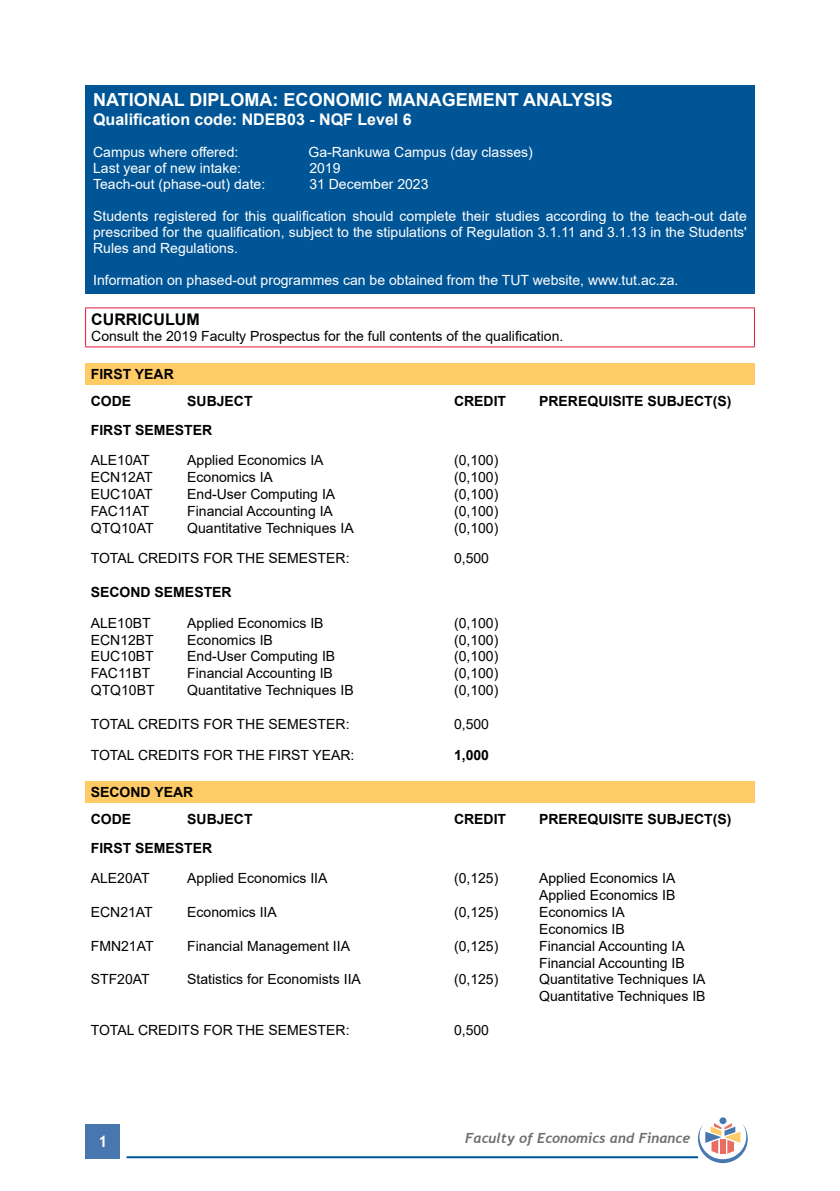
<style>
.page{position:relative;width:840px;height:1191px;background:#fff}
.page>*{position:absolute;margin:0;border:0;box-sizing:border-box;transform-origin:0 0}
.t1{font:700 18px "Arial";color:#fff}
.t2{font:700 16px "Arial";color:#fff}
.t3{font:700 16px "Arial";color:#000}
.t4{font:700 16px "Trebuchet MS";color:#fff}
.t5{font:14px/16.8px "Arial";color:#000}
.t6{font:14px/16px "Arial";color:#fff;text-align:justify}
.t7{font:700 14px/26.4px "Arial";color:#000}
.t8{font:italic 700 14px "Trebuchet";color:#6d6e71}
.t9{font:14px "Arial";letter-spacing:-.03em;color:#000}
</style>
<div class="page">
<div style="left:86px;top:1124px;width:34px;height:34px;background:#4777ae"></div>
<hr style="left:126px;top:1156px;width:571px;height:2px;background:#005596">
<div style="left:719px;top:1117px;width:7px;height:7px;background:#4777ae;border-radius:50%"></div>
<svg style="left:697px;top:1123px;width:50px;height:40px"></svg>
<div style="left:85px;top:85px;width:669px;height:208px;background:#005596"></div>
<hr style="left:85px;top:307px;width:669px;height:1px;background:#e31837">
<hr style="left:85px;top:308px;width:1px;height:38px;background:#e31837">
<hr style="left:753px;top:308px;width:1px;height:38px;background:#e31837">
<hr style="left:85px;top:346px;width:669px;height:1px;background:#e31837">
<div style="left:85px;top:363px;width:669px;height:22px;background:#ffcb66"></div>
<div style="left:85px;top:781px;width:669px;height:22px;background:#ffcb66"></div>
<p class="t1" style="left:93px;top:87px;width:521px">NATIONAL DIPLOMA: ECONOMIC MANAGEMENT ANALYSIS</p>
<p class="t2" style="left:93px;top:108px;width:320px">Qualification code: NDEB03 - NQF Level 6</p>
<p class="t6" style="left:93px;top:144px;width:147px">Campus where offered:</p>
<p class="t6" style="left:308px;top:144px;width:226px">Ga-Rankuwa Campus (day classes)</p>
<p class="t6" style="left:93px;top:160px;width:149px">Last year of new intake:</p>
<p class="t6" style="left:309px;top:160px;width:33px">2019</p>
<p class="t6" style="left:93px;top:176px;width:173px">Teach-out (phase-out) date:</p>
<p class="t6" style="left:309px;top:176px;width:121px">31 December 2023</p>
<p class="t6" style="left:93px;top:208px;width:655px">Students registered for this qualification should complete their studies according to the teach-out date prescribed for the qualification, subject to the stipulations of Regulation 3.1.11 and 3.1.13 in the Students' Rules and Regulations.</p>
<p class="t6" style="left:93px;top:272px;width:586px">Information on phased-out programmes can be obtained from the TUT website, www.tut.ac.za.</p>
<p class="t3" style="left:91px;top:308px;width:110px">CURRICULUM</p>
<p class="t5" style="left:91px;top:328px;width:473px">Consult the 2019 Faculty Prospectus for the full contents of the qualification.</p>
<p class="t7" style="left:91px;top:361px;width:84px">FIRST YEAR<br>CODE</p>
<p class="t7" style="left:187px;top:388px;width:67px">SUBJECT</p>
<p class="t7" style="left:454px;top:388px;width:54px">CREDIT</p>
<p class="t7" style="left:539px;top:388px;width:194px">PREREQUISITE SUBJECT(S)</p>
<p class="t7" style="left:91px;top:416px;width:123px">FIRST SEMESTER</p>
<p class="t5" style="left:91px;top:452px;width:60px">ALE10AT</p>
<p class="t5" style="left:187px;top:452px;width:138px">Applied Economics IA</p>
<p class="t5" style="left:454px;top:452px;width:46px">(0,100)</p>
<p class="t5" style="left:91px;top:469px;width:63px">ECN12AT</p>
<p class="t5" style="left:187px;top:469px;width:87px">Economics IA</p>
<p class="t5" style="left:454px;top:469px;width:46px">(0,100)</p>
<p class="t5" style="left:91px;top:485px;width:63px">EUC10AT</p>
<p class="t5" style="left:187px;top:485px;width:149px">End-User Computing IA</p>
<p class="t5" style="left:454px;top:485px;width:46px">(0,100)</p>
<p class="t9" style="left:91px;top:501px;width:60px">FAC11AT</p>
<p class="t5" style="left:187px;top:502px;width:147px">Financial Accounting IA</p>
<p class="t5" style="left:454px;top:502px;width:46px">(0,100)</p>
<p class="t5" style="left:91px;top:519px;width:64px">QTQ10AT</p>
<p class="t5" style="left:187px;top:519px;width:168px">Quantitative Techniques IA</p>
<p class="t5" style="left:454px;top:519px;width:46px">(0,100)</p>
<p class="t5" style="left:91px;top:550px;width:260px">TOTAL CREDITS FOR THE SEMESTER:</p>
<p class="t5" style="left:454px;top:550px;width:37px">0,500</p>
<p class="t7" style="left:91px;top:579px;width:142px">SECOND SEMESTER</p>
<p class="t5" style="left:91px;top:614px;width:61px">ALE10BT</p>
<p class="t5" style="left:187px;top:614px;width:138px">Applied Economics IB</p>
<p class="t5" style="left:454px;top:614px;width:46px">(0,100)</p>
<p class="t5" style="left:91px;top:631px;width:65px">ECN12BT</p>
<p class="t5" style="left:187px;top:631px;width:87px">Economics IB</p>
<p class="t5" style="left:454px;top:631px;width:46px">(0,100)</p>
<p class="t5" style="left:91px;top:648px;width:65px">EUC10BT</p>
<p class="t5" style="left:187px;top:648px;width:149px">End-User Computing IB</p>
<p class="t5" style="left:454px;top:648px;width:46px">(0,100)</p>
<p class="t5" style="left:91px;top:665px;width:61px">FAC11BT</p>
<p class="t5" style="left:187px;top:665px;width:147px">Financial Accounting IB</p>
<p class="t5" style="left:454px;top:665px;width:46px">(0,100)</p>
<p class="t5" style="left:91px;top:681px;width:65px">QTQ10BT</p>
<p class="t5" style="left:187px;top:681px;width:168px">Quantitative Techniques IB</p>
<p class="t5" style="left:454px;top:681px;width:46px">(0,100)</p>
<p class="t5" style="left:91px;top:715px;width:260px">TOTAL CREDITS FOR THE SEMESTER:</p>
<p class="t5" style="left:454px;top:715px;width:37px">0,500</p>
<p class="t5" style="left:91px;top:746px;width:265px">TOTAL CREDITS FOR THE FIRST YEAR:</p>
<p class="t7" style="left:454px;top:741px;width:37px">1,000</p>
<p class="t7" style="left:91px;top:779px;width:104px">SECOND YEAR<br>CODE</p>
<p class="t7" style="left:187px;top:806px;width:67px">SUBJECT</p>
<p class="t7" style="left:454px;top:806px;width:54px">CREDIT</p>
<p class="t7" style="left:539px;top:806px;width:194px">PREREQUISITE SUBJECT(S)</p>
<p class="t7" style="left:91px;top:834px;width:123px">FIRST SEMESTER</p>
<p class="t5" style="left:91px;top:870px;width:60px">ALE20AT</p>
<p class="t5" style="left:187px;top:870px;width:142px">Applied Economics IIA</p>
<p class="t5" style="left:454px;top:870px;width:46px">(0,125)</p>
<p class="t5" style="left:539px;top:870px;width:138px">Applied Economics IA<br>Applied Economics IB</p>
<p class="t5" style="left:91px;top:903px;width:63px">ECN21AT</p>
<p class="t5" style="left:187px;top:903px;width:91px">Economics IIA</p>
<p class="t5" style="left:454px;top:903px;width:46px">(0,125)</p>
<p class="t5" style="left:539px;top:903px;width:87px">Economics IA<br>Economics IB</p>
<p class="t5" style="left:91px;top:937px;width:64px">FMN21AT</p>
<p class="t5" style="left:187px;top:937px;width:164px">Financial Management IIA</p>
<p class="t5" style="left:453px;top:937px;width:46px">(0,125)</p>
<p class="t5" style="left:539px;top:937px;width:147px">Financial Accounting IA<br>Financial Accounting IB</p>
<p class="t5" style="left:91px;top:971px;width:60px">STF20AT</p>
<p class="t5" style="left:187px;top:971px;width:175px">Statistics for Economists IIA</p>
<p class="t5" style="left:453px;top:971px;width:46px">(0,125)</p>
<p class="t5" style="left:539px;top:971px;width:168px">Quantitative Techniques IA<br>Quantitative Techniques IB</p>
<p class="t5" style="left:91px;top:1021px;width:260px">TOTAL CREDITS FOR THE SEMESTER:</p>
<p class="t5" style="left:453px;top:1021px;width:37px">0,500</p>
<p class="t4" style="left:98px;top:1131px;width:11px">1</p>
<p class="t8" style="left:465px;top:1129px;width:226px">Faculty of Economics and Finance</p>
</div>
